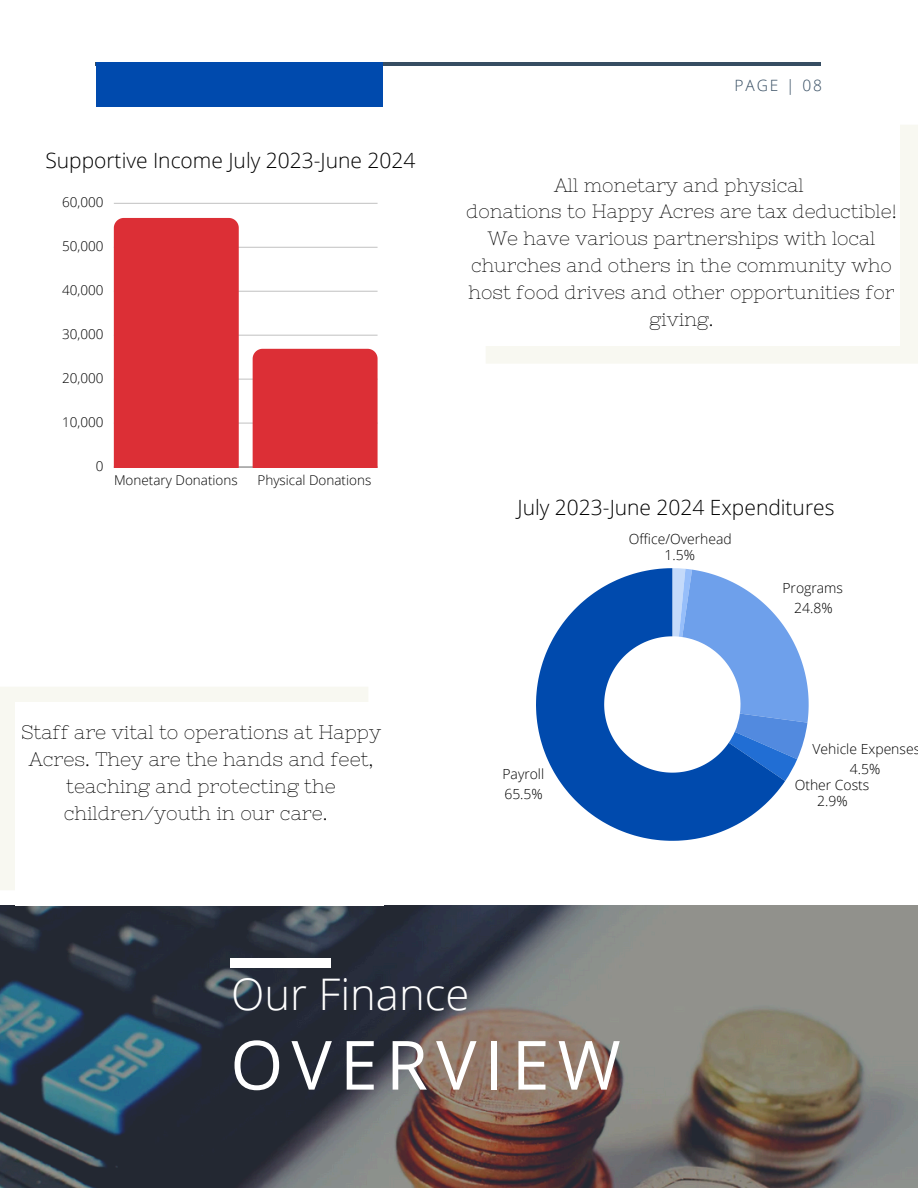
<style>
.page{position:relative;width:918px;height:1188px;background:#fff}
.page>*{position:absolute;margin:0;border:0;box-sizing:border-box;transform-origin:0 0}
.t1{font:67.95px "Open Sans";letter-spacing:.12em;color:#fff}
.t2{font:300 43.65px "Open Sans";color:#fff}
.t3{font:300 21px "Open Sans";color:#000}
.t4{font:19.5px/27.2px "Nixie One";color:#000;text-align:center}
.t5{font:19.2px/26.8px "Nixie One";color:#000;text-align:center}
.t6{font:300 15.6px "Open Sans";letter-spacing:.12em;color:#364d62}
.t7{font:300 13.95px/19.8px "Open Sans";color:#000;text-align:center}
.t8{font:300 13.5px "Open Sans";color:#000}
</style>
<div class="page">
<div style="left:486px;top:125px;width:432px;height:238px;background:#f8f8f1"></div>
<div style="left:468px;top:107px;width:432px;height:239px;background:#fff"></div>
<img style="left:0;top:906px;width:918px;height:282px">
<div style="left:230px;top:959px;width:101px;height:9px;background:#fff"></div>
<hr style="left:114px;top:467px;width:264px;height:1px;background:#000;opacity:.6">
<hr style="left:114px;top:423px;width:264px;height:1px;background:#000;opacity:.25">
<hr style="left:114px;top:379px;width:264px;height:1px;background:#000;opacity:.25">
<hr style="left:114px;top:335px;width:264px;height:1px;background:#d4d4d4">
<hr style="left:114px;top:291px;width:264px;height:1px;background:#d1d1d1">
<hr style="left:114px;top:247px;width:264px;height:1px;background:#cfcfcf">
<hr style="left:114px;top:203px;width:264px;height:1px;background:#ccc">
<div style="left:114px;top:218px;width:125px;height:249px;background:#dc2f36"></div>
<div style="left:253px;top:349px;width:125px;height:118px;background:#dc2f36"></div>
<div style="left:0;top:687px;width:368px;height:203px;background:#f8f8f1"></div>
<div style="left:15px;top:702px;width:369px;height:204px;background:#fff"></div>
<hr style="left:96px;top:62px;width:725px;height:4px;background:#364d62">
<div style="left:96px;top:62px;width:287px;height:44px;background:#004aad"></div>
<svg style="left:785px;top:628px;width:24px;height:153px"></svg>
<svg style="left:536px;top:568px;width:249px;height:273px"></svg>
<p class="t3" style="left:45px;top:146px;width:371px">Supportive Income July 2023-June 2024</p>
<p class="t8" style="left:62px;top:193px;width:43px">60,000</p>
<p class="t8" style="left:62px;top:237px;width:43px">50,000</p>
<p class="t8" style="left:62px;top:281px;width:43px">40,000</p>
<p class="t8" style="left:62px;top:325px;width:43px">30,000</p>
<p class="t8" style="left:62px;top:369px;width:43px">20,000</p>
<p class="t8" style="left:62px;top:413px;width:43px">10,000</p>
<p class="t8" style="left:96px;top:456px;width:9px">0</p>
<p class="t8" style="left:114px;top:470px;width:125px">Monetary Donations</p>
<p class="t8" style="left:258px;top:470px;width:115px">Physical Donations</p>
<h3 class="t4" style="left:21px;top:718px;width:361px">Staff are vital to operations at Happy<br>Acres. They are the hands and feet, teaching and protecting the children/youth in our care.</h3>
<h3 class="t6" style="left:735px;top:74px;width:89px">PAGE | 08</h3>
<h3 class="t5" style="left:466px;top:171px;width:432px">All monetary and physical<br>donations to Happy Acres are tax deductible!<br>We have various partnerships with local churches and others in the community who host food drives and other opportunities for giving.</h3>
<h3 class="t3" style="left:518px;top:492px;width:318px">July 2023-June 2024 Expenditures</h3>
<p class="t7" style="left:502px;top:763px;width:43px;text-align:left">Payroll<br>65.5%</p>
<p class="t7" style="left:629px;top:531px;width:104px;line-height:16.2px">Offi ce/Overhead<br>1.5%</p>
<p class="t7" style="left:782px;top:578px;width:62px">Programs<br>24.8%</p>
<p class="t7" style="left:813px;top:739px;width:109px">Vehicle Expenses<br>4.5%</p>
<p class="t7" style="left:795px;top:777px;width:76px;line-height:16.2px">Other Costs<br>2.9%</p>
<p class="t2" style="left:231px;top:963px;width:240px">Our Finance</p>
<p class="t1" style="left:230px;top:1017px;width:392px">OVERVIEW</p>
</div>
